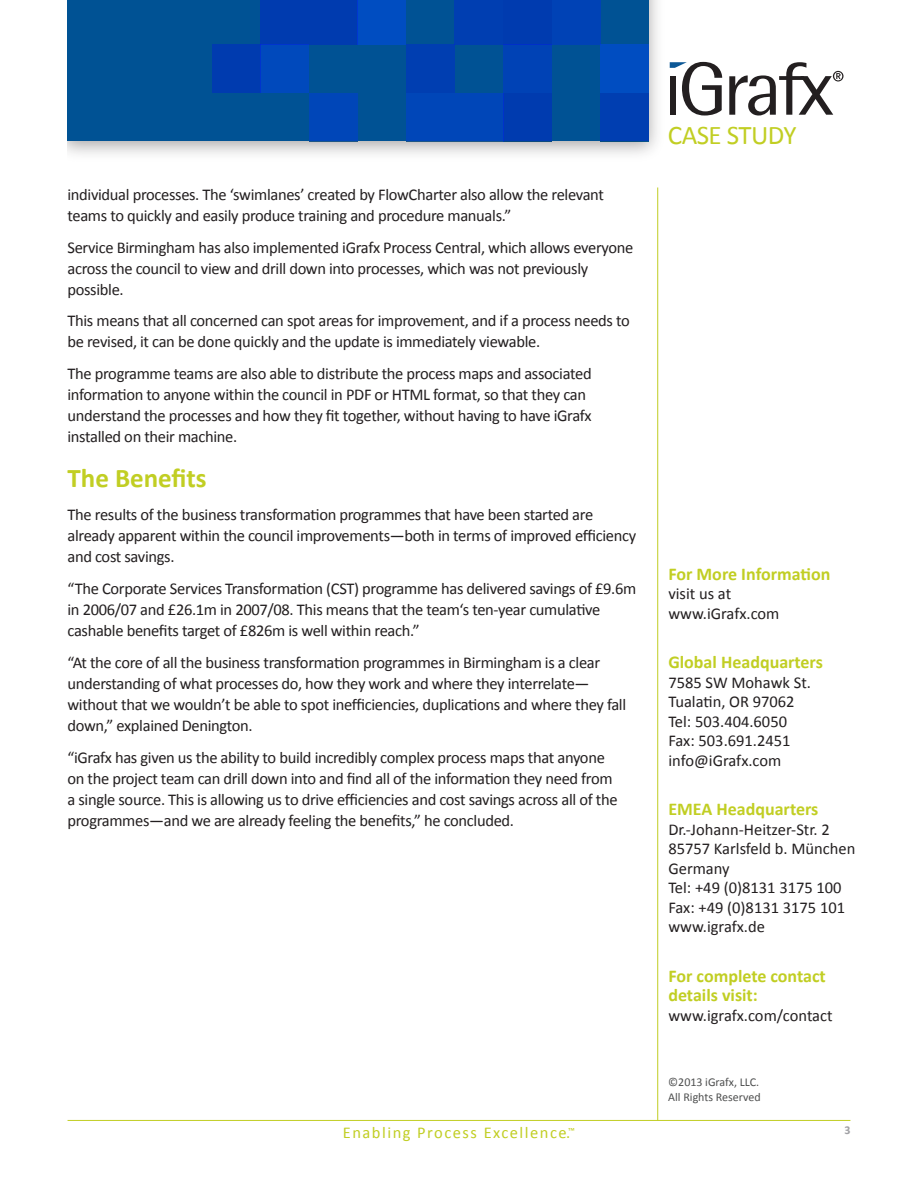
<style>
.page{position:relative;width:918px;height:1188px;background:#fff}
.page>*{position:absolute;margin:0;border:0;box-sizing:border-box;transform-origin:0 0}
.t1{font:700 27px "Calibri";color:#c1ce23}
.t2{font:27px "Calibri";letter-spacing:-.02em;color:#c1ce23}
.t3{font:700 18px/19.5px "Calibri";color:#c1ce23}
.t4{font:16.5px/21px "Calibri";letter-spacing:-.02em;color:#231f20}
.t5{font:16.5px/19.5px "Calibri";color:#231f20}
.t6{font:16.5px "Calibri";letter-spacing:.09em;color:#c1ce23}
.t7{font:12px/15px "Calibri";color:#4e4f4f}
.t8{font:700 12px "Calibri";color:#a1a1a5}
</style>
<div class="page">
<hr style="left:68px;top:1120px;width:782px;height:1px;background:#c1ce23">
<hr style="left:657px;top:188px;width:1px;height:932px;background:#c1ce23">
<svg style="left:670px;top:62px;width:52px;height:54px"></svg>
<svg style="left:729px;top:62px;width:115px;height:54px"></svg>
<img style="left:68px;top:0;width:590px;height:154px">
<div style="left:68px;top:0;width:581px;height:141px;background:#005294"></div>
<div style="left:552px;top:0;width:48px;height:44px;background:#0042b5"></div>
<div style="left:600px;top:44px;width:49px;height:49px;background:#004dc1"></div>
<div style="left:600px;top:93px;width:49px;height:48px;background:#003eb1"></div>
<div style="left:212px;top:44px;width:49px;height:49px;background:#003baf"></div>
<div style="left:455px;top:0;width:48px;height:44px;background:#003eb1"></div>
<div style="left:503px;top:44px;width:49px;height:49px;background:#0042b5"></div>
<div style="left:503px;top:93px;width:49px;height:48px;background:#003baf"></div>
<div style="left:261px;top:44px;width:48px;height:49px;background:#0049bc"></div>
<div style="left:503px;top:0;width:49px;height:44px;background:#003baf"></div>
<div style="left:261px;top:0;width:97px;height:44px;background:#003baf"></div>
<div style="left:309px;top:93px;width:49px;height:48px;background:#0046b8"></div>
<div style="left:406px;top:44px;width:49px;height:49px;background:#003eb1"></div>
<div style="left:406px;top:93px;width:97px;height:48px;background:#0046b8"></div>
<div style="left:358px;top:0;width:48px;height:44px;background:#004dc1"></div>
<p class="t4" style="left:68px;top:183px;width:538px">individual processes. The ‘swimlanes’ created by FlowCharter also allow the relevant teams to quickly and easily produce training and procedure manuals.”</p>
<p class="t4" style="left:68px;top:236px;width:567px">Service Birmingham has also implemented iGrafx Process Central, which allows everyone across the council to view and drill down into processes, which was not previously possible.</p>
<p class="t4" style="left:68px;top:310px;width:564px">This means that all concerned can spot areas for improvement, and if a process needs to be revised, it can be done quickly and the update is immediately viewable.</p>
<p class="t4" style="left:68px;top:363px;width:526px">The programme teams are also able to distribute the process maps and associated information to anyone within the council in PDF or HTML format, so that they can understand the processes and how they fit together, without having to have iGrafx installed on their machine.</p>
<h1 class="t1" style="left:68px;top:462px;width:141px">The Benefits</h1>
<p class="t4" style="left:68px;top:504px;width:570px">The results of the business transformation programmes that have been started are already apparent within the council improvements—both in terms of improved efficiency and cost savings.</p>
<p class="t4" style="left:68px;top:577px;width:570px">“The Corporate Services Transformation (CST) programme has delivered savings of £9.6m in 2006/07 and £26.1m in 2007/08. This means that the team‘s ten-year cumulative cashable benefits target of £826m is well within reach.”</p>
<p class="t4" style="left:68px;top:651px;width:560px">“At the core of all the business transformation programmes in Birmingham is a clear understanding of what processes do, how they work and where they interrelate— without that we wouldn’t be able to spot inefficiencies, duplications and where they fall down,” explained Denington.</p>
<p class="t4" style="left:68px;top:746px;width:552px">“iGrafx has given us the ability to build incredibly complex process maps that anyone on the project team can drill down into and find all of the information they need from a single source. This is allowing us to drive efficiencies and cost savings across all of the programmes—and we are already feeling the benefits,” he concluded.</p>
<p class="t6" style="left:343px;top:1123px;width:234px">Enabling Process Excellence.<sup>™</sup></p>
<h1 class="t2" style="left:668px;top:119px;width:130px">CASE STUDY</h1>
<p class="t3" style="left:668px;top:563px;width:164px">For More Information</p>
<p class="t5" style="left:668px;top:583px;width:113px">visit us at www.iGrafx.com</p>
<p class="t3" style="left:668px;top:652px;width:156px">Global Headquarters</p>
<p class="t5" style="left:668px;top:672px;width:144px">7585 SW Mohawk St.<br>Tualatin, OR 97062<br>Tel: 503.404.6050<br>Fax: 503.691.2451 info@iGrafx.com</p>
<p class="t3" style="left:668px;top:799px;width:152px">EMEA Headquarters</p>
<p class="t5" style="left:668px;top:819px;width:189px">Dr.-Johann-Heitzer-Str. 2<br>85757 Karlsfeld b. München<br>Germany<br>Tel: +49 (0)8131 3175 100<br>Fax: +49 (0)8131 3175 101 www.igrafx.de</p>
<p class="t3" style="left:668px;top:965px;width:159px">For complete contact details visit:</p>
<p class="t5" style="left:668px;top:1005px;width:166px">www.igrafx.com/contact</p>
<p class="t7" style="left:668px;top:1074px;width:94px">©2013 iGrafx, LLC.<br>All Rights Reserved</p>
<p class="t8" style="left:844px;top:1123px;width:8px">3</p>
</div>
